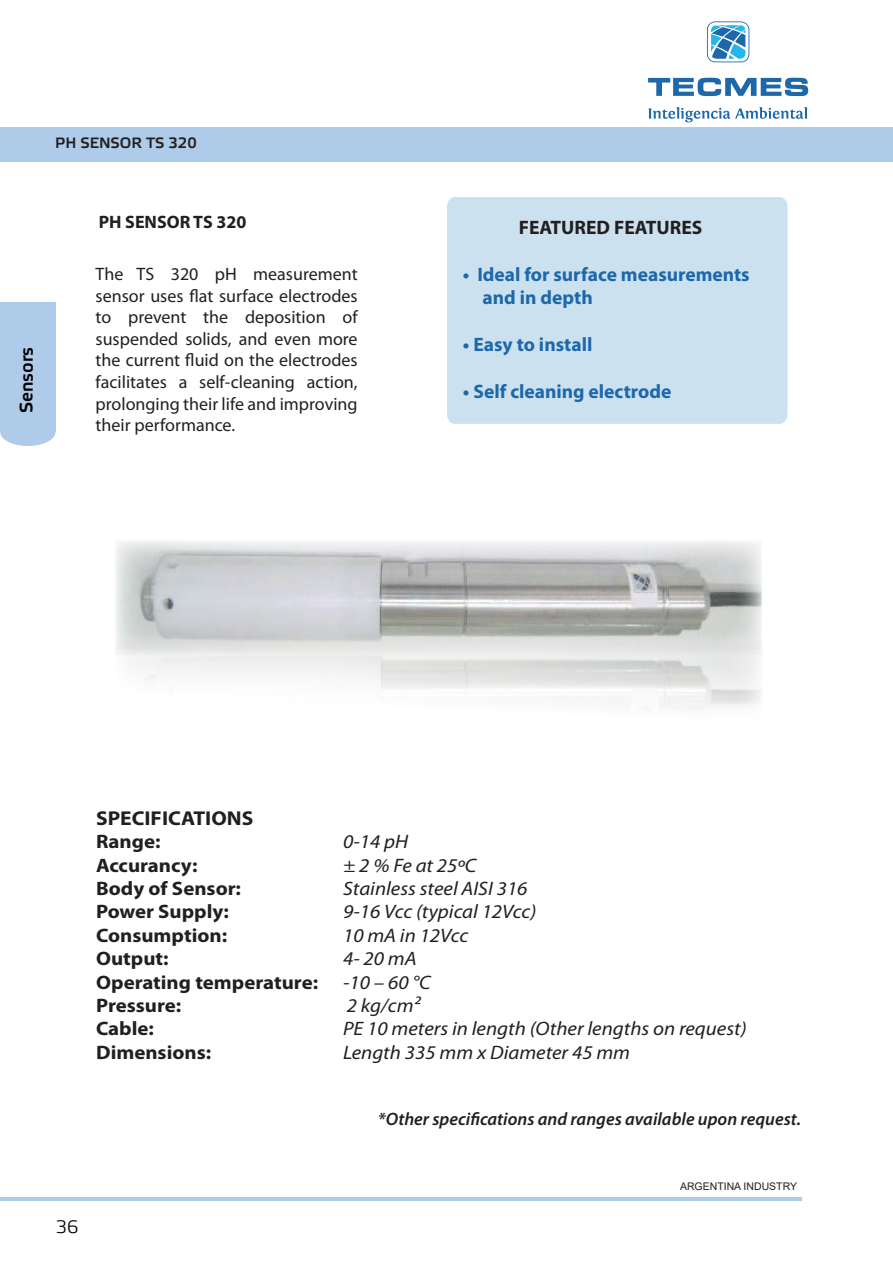
<style>
.page{position:relative;width:893px;height:1263px;background:#fff}
.page>*{position:absolute;margin:0;border:0;box-sizing:border-box;transform-origin:0 0}
.t1{font:700 20.1px "Myriad Pro";color:#231f20;scale:1.07 1}
.t2{font:italic 19.5px "Myriad Pro";color:#231f20;scale:1.07 1}
.t3{font:700 19.5px "Myriad Pro";color:#231f20;scale:1.07 1}
.t4{font:700 19.5px/23.4px "Myriad Pro";color:#1d68aa}
.t5{font:700 19.5px "Myriad Pro";color:#231f20}
.t6{font:18px/21.6px "Myriad Pro";color:#231f20;text-align:justify}
.t7{font:italic 600 18px "Myriad Pro";color:#231f20}
.t8{font:700 18px "Myriad Pro";color:#231f20}
.t9{font:700 18px "Elektra Light Pro";color:#000}
.t10{font:300 18px "Etelka";color:#000}
.t11{font:700 15px "Elektra Light Pro";color:#231f20}
.t12{font:10.5px "Arial";color:#231f20}
</style>
<div class="page">
<div style="left:0;top:127px;width:893px;height:35px;background:#aecbe9"></div>
<hr style="left:0;top:1197px;width:802px;height:4px;background:#aecbe9">
<div style="left:447px;top:197px;width:340px;height:227px;background:#cce1ef"></div>
<img style="left:116px;top:541px;width:646px;height:101px">
<div style="left:0;top:302px;width:56px;height:129px;background:#aecbe9"></div>
<div style="left:0;top:418px;width:55px;height:28px;background:#aecbe9;border-radius:50%"></div>
<svg style="left:648px;top:78px;width:160px;height:18px"></svg>
<svg style="left:707px;top:21px;width:42px;height:41px"></svg>
<svg style="left:648px;top:107px;width:159px;height:15px"></svg>
<p class="t11" style="left:55px;top:134px;width:143px">PH SENSOR TS 320</p>
<p class="t9" style="left:16px;top:413px;width:68px;rotate:-90deg">Sensors</p>
<p class="t8" style="left:99px;top:215px;width:149px">PH SENSOR TS 320</p>
<p class="t6" style="left:96px;top:265px;width:264px">The TS 320 pH measurement sensor uses flat surface electrodes to prevent the deposition of suspended solids, and even more the current fluid on the electrodes facilitates a self-cleaning action, prolonging their life and improving their performance.</p>
<p class="t5" style="left:519px;top:220px;width:185px">FEATURED FEATURES</p>
<p class="t4" style="left:483px;top:264px;width:269px;text-indent:-20px">• Ideal for surface measurements and in depth</p>
<p class="t4" style="left:463px;top:335px;width:131px">• Easy to install</p>
<p class="t4" style="left:463px;top:381px;width:210px">• Self cleaning electrode</p>
<p class="t1" style="left:96px;top:810px;width:149px">SPECIFICATIONS</p>
<p class="t3" style="left:96px;top:834px;width:62px">Range:</p>
<p class="t2" style="left:343px;top:832px;width:62px">0-14 pH</p>
<p class="t3" style="left:96px;top:857px;width:96px">Accurancy:</p>
<p class="t2" style="left:343px;top:856px;width:126px">± 2 % Fe at 25ºC</p>
<p class="t3" style="left:96px;top:881px;width:137px">Body of Sensor:</p>
<p class="t2" style="left:343px;top:879px;width:174px">Stainless steel AISI 316</p>
<p class="t3" style="left:96px;top:904px;width:126px">Power Supply:</p>
<p class="t2" style="left:343px;top:903px;width:182px">9-16 Vcc (typical 12Vcc)</p>
<p class="t3" style="left:96px;top:928px;width:124px">Consumption:</p>
<p class="t2" style="left:343px;top:926px;width:119px">10 mA in 12Vcc</p>
<p class="t3" style="left:96px;top:951px;width:69px">Output:</p>
<p class="t2" style="left:343px;top:949px;width:70px">4- 20 mA</p>
<p class="t3" style="left:96px;top:974px;width:209px">Operating temperature:</p>
<p class="t2" style="left:343px;top:973px;width:83px">-10 – 60 °C</p>
<p class="t3" style="left:96px;top:998px;width:81px">Pressure:</p>
<p class="t2" style="left:347px;top:996px;width:70px">2 kg/cm²</p>
<p class="t3" style="left:96px;top:1021px;width:56px">Cable:</p>
<p class="t2" style="left:343px;top:1020px;width:379px">PE 10 meters in length (Other lengths on request)</p>
<p class="t3" style="left:96px;top:1045px;width:109px">Dimensions:</p>
<p class="t2" style="left:343px;top:1043px;width:270px">Length 335 mm x Diameter 45 mm</p>
<p class="t7" style="left:378px;top:1112px;width:425px">*Other specifications and ranges available upon request.</p>
<p class="t10" style="left:56px;top:1219px;width:24px">36</p>
<p class="t12" style="left:680px;top:1180px;width:119px">ARGENTINA INDUSTRY</p>
</div>
